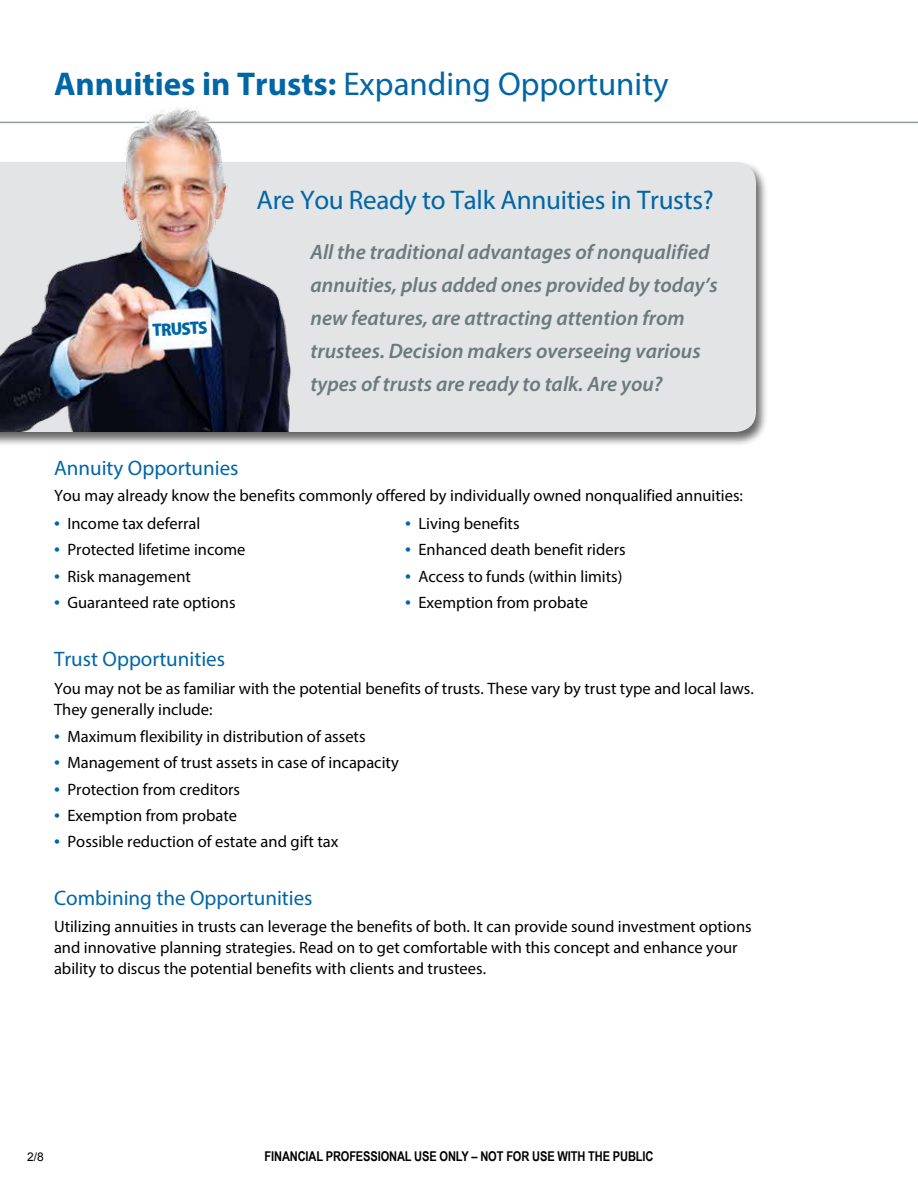
<style>
.page{position:relative;width:918px;height:1188px;background:#fff}
.page>*{position:absolute;margin:0;border:0;box-sizing:border-box;transform-origin:0 0}
.t1{font:33px "Myriad Pro";color:#0066a6}
.t2{font:27px "Myriad Pro";letter-spacing:-.01em;color:#0066a6}
.t3{font:italic 600 21px/33px "Myriad Pro";color:#6c797d}
.t4{font:21px "Myriad Pro";color:#0066a6}
.t5{font:900 semi-condensed 18px "Myriad Pro";color:#0066a6}
.t6{font:16.5px/21px "Myriad Pro";color:#000}
.t7{font:700 13.5px "Arial Narrow";letter-spacing:-.01em;color:#000}
.t8{font:12px "Arial";color:#000}
.s1{font-weight:700}
.s2{font-size:21px;color:#0066a6}
</style>
<div class="page">
<hr style="left:0;top:122px;width:918px;height:1px;background:#959c9d">
<div style="left:0;top:160px;width:769px;height:287px;background:#000;opacity:.6"></div>
<div style="left:304px;top:162px;width:452px;height:270px;background:#e2e4e5"></div>
<img style="left:0;top:105px;width:304px;height:327px">
<h1 class="t1" style="left:54px;top:63px;width:616px"><span class="s1">Annuities in Trusts:</span> Expanding Opportunity</h1>
<p class="t5" style="left:152px;top:320px;width:56px;rotate:-3deg">TRUSTS</p>
<h2 class="t2" style="left:256px;top:184px;width:459px">Are You Ready to Talk Annuities in Trusts?</h2>
<p class="t3" style="left:310px;top:235px;width:409px">All the traditional advantages of nonqualified annuities, plus added ones provided by today’s new features, are attracting attention from trustees. Decision makers overseeing various types of trusts are ready to talk. Are you?</p>
<p class="t4" style="left:54px;top:455px;width:186px">Annuity Opportunies</p>
<p class="t6" style="left:54px;top:485px;width:691px">You may already know the benefits commonly offered by individually owned nonqualified annuities:</p>
<p class="t6" style="left:54px;top:513px;width:148px"><span class="s2">•</span> Income tax deferral</p>
<p class="t6" style="left:54px;top:539px;width:193px"><span class="s2">•</span> Protected lifetime income</p>
<p class="t6" style="left:54px;top:565px;width:138px"><span class="s2">•</span> Risk management</p>
<p class="t6" style="left:54px;top:592px;width:183px"><span class="s2">•</span> Guaranteed rate options</p>
<p class="t6" style="left:405px;top:512px;width:116px"><span class="s2">•</span> Living benefits</p>
<p class="t6" style="left:405px;top:539px;width:222px"><span class="s2">•</span> Enhanced death benefit riders</p>
<p class="t6" style="left:405px;top:565px;width:219px"><span class="s2">•</span> Access to funds (within limits)</p>
<p class="t6" style="left:405px;top:592px;width:185px"><span class="s2">•</span> Exemption from probate</p>
<p class="t4" style="left:54px;top:646px;width:173px">Trust Opportunities</p>
<p class="t6" style="left:54px;top:678px;width:701px">You may not be as familiar with the potential benefits of trusts. These vary by trust type and local laws.<br>They generally include:</p>
<p class="t6" style="left:54px;top:725px;width:313px"><span class="s2">•</span> Maximum flexibility in distribution of assets</p>
<p class="t6" style="left:54px;top:752px;width:346px"><span class="s2">•</span> Management of trust assets in case of incapacity</p>
<p class="t6" style="left:54px;top:778px;width:188px"><span class="s2">•</span> Protection from creditors</p>
<p class="t6" style="left:54px;top:805px;width:185px"><span class="s2">•</span> Exemption from probate</p>
<p class="t6" style="left:54px;top:831px;width:286px"><span class="s2">•</span> Possible reduction of estate and gift tax</p>
<p class="t4" style="left:54px;top:885px;width:260px">Combining the Opportunities</p>
<p class="t6" style="left:54px;top:916px;width:699px">Utilizing annuities in trusts can leverage the benefits of both. It can provide sound investment options and innovative planning strategies. Read on to get comfortable with this concept and enhance your ability to discus the potential benefits with clients and trustees.</p>
<p class="t8" style="left:27px;top:1149px;width:18px">2/8</p>
<p class="t7" style="left:265px;top:1146px;width:390px">FINANCIAL PROFESSIONAL USE ONLY – NOT FOR USE WITH THE PUBLIC</p>
</div>
